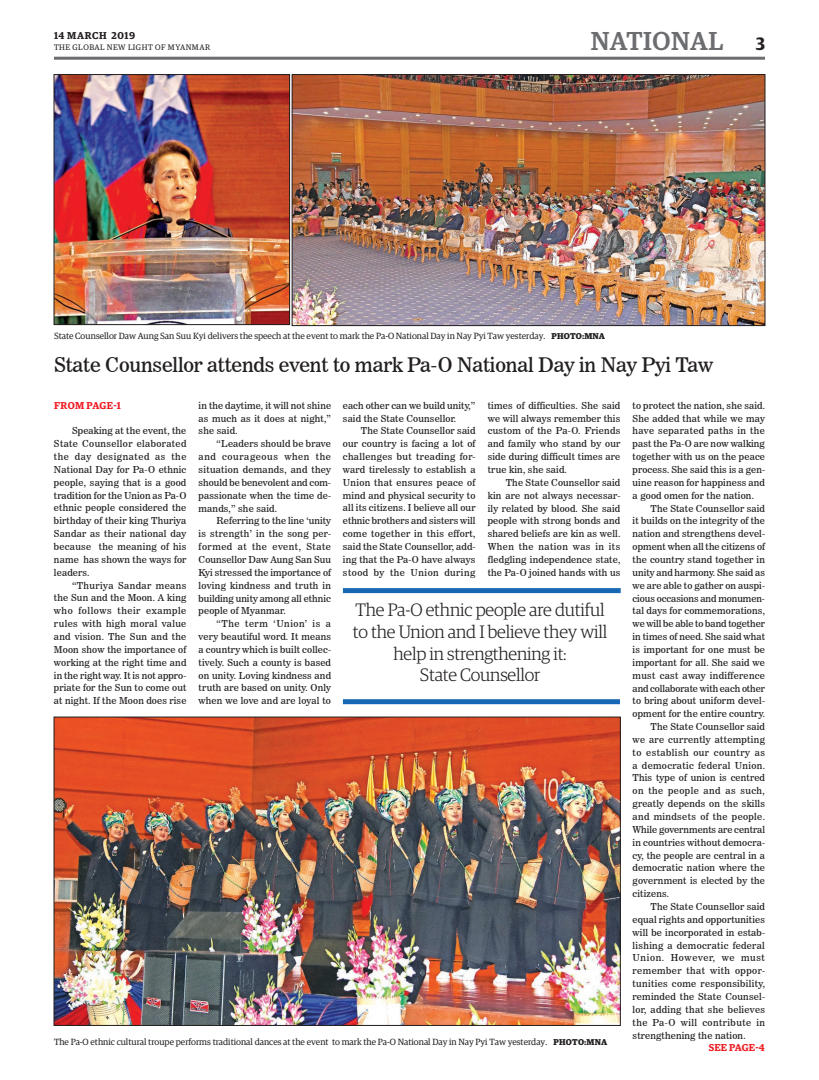
<style>
.page{position:relative;width:819px;height:1080px;background:#fff}
.page>*{position:absolute;margin:0;border:0;box-sizing:border-box;transform-origin:0 0}
.t1{font:500 26px "Guardian Egyp";letter-spacing:.02em;color:#6c6d70}
.t2{font:20px "News 706 BT Roman C";letter-spacing:-.01em;color:#231f20}
.t3{font:300 18px/21.6px "Guardian Egyp";letter-spacing:-.01em;color:#231f20;text-align:center}
.t4{font:600 10px "Guardian Egyp";letter-spacing:.02em;color:#ee1d23}
.t5{font:600 10px "Guardian Egyp";letter-spacing:.06em;color:#231f20}
.t6{font:9.5px/12.9px "News 706 BT Roman C";letter-spacing:.015em;color:#231f20;text-align:justify}
.t7{font:9.5px "News 706 BT Roman C";letter-spacing:.045em;color:#231f20}
.t8{font:9.5px "News 706 BT Roman C";letter-spacing:-.005em;color:#231f20}
.t9{font:9.5px "News 706 BT Roman C";letter-spacing:.035em;color:#231f20}
.t10{font:9.5px "News 706 BT Roman C";letter-spacing:.065em;color:#231f20}
.t11{font:9px "Guardian Egyp";color:#231f20}
.t12{font:8px "Guardian Egyp";letter-spacing:.06em;color:#231f20}
.s1{font-weight:600;font-size:18px;color:#231f20}
.s2{font-weight:700;font-size:8.5px}
</style>
<div class="page">
<hr style="left:54px;top:57px;width:711px;height:3px;background:#6c6d70">
<div style="left:343px;top:588px;width:278px;height:5px;background:#1768b4"></div>
<div style="left:343px;top:699px;width:277px;height:5px;background:#1768b4"></div>
<img style="left:56px;top:719px;width:562px;height:305px">
<img style="left:56px;top:76px;width:232px;height:247px">
<div style="left:54px;top:74px;width:236px;height:251px;border:1px solid #231f20"></div>
<img style="left:294px;top:76px;width:469px;height:248px">
<div style="left:292px;top:74px;width:473px;height:252px;border:1px solid #231f20"></div>
<p class="t5" style="left:54px;top:28px;width:83px">14 MARCH 2019</p>
<p class="t12" style="left:54px;top:42px;width:158px">THE GLOBAL NEW LIGHT OF MYANMAR</p>
<h1 class="t1" style="left:591px;top:23px;width:176px">NATIONAL <span class="s1">3</span></h1>
<p class="t11" style="left:54px;top:329px;width:553px">State Counsellor Daw Aung San Suu Kyi delivers the speech at the event to mark the Pa-O National Day in Nay Pyi Taw yesterday. <span class="s2">PHOTO:MNA</span></p>
<h2 class="t2" style="left:54px;top:353px;width:661px">State Counsellor attends event to mark Pa-O National Day in Nay Pyi Taw</h2>
<p class="t6" style="left:343px;top:399px;width:134px">each other can we build unity,” said the State Counsellor.</p>
<p class="t6" style="left:343px;top:424px;width:134px;text-indent:18px">The State Counsellor said our country is facing a lot of challenges but treading for&shy;ward tirelessly to establish a Union that ensures peace of mind and physical security to all its citizens. I believe all our ethnic brothers and sisters will come together in this effort, said the State Counsellor, add&shy;ing that the Pa-O have always stood by the Union during</p>
<p class="t6" style="left:488px;top:399px;width:134px">times of difficulties. She said we will always remember this custom of the Pa-O. Friends and family who stand by our side during difficult times are true kin, she said.</p>
<p class="t6" style="left:488px;top:476px;width:134px;text-indent:18px">The State Counsellor said kin are not always necessar&shy;ily related by blood. She said people with strong bonds and shared beliefs are kin as well.<br>When the nation was in its fledgling independence state, the Pa-O joined hands with us</p>
<p class="t6" style="left:199px;top:399px;width:134px">in the daytime, it will not shine as much as it does at night,” she said.</p>
<p class="t6" style="left:199px;top:437px;width:134px;text-indent:18px">“Leaders should be brave and courageous when the situation demands, and they should be benevolent and com&shy;passionate when the time de&shy;mands,” she said.</p>
<p class="t6" style="left:199px;top:515px;width:134px;text-indent:18px">Referring to the line ‘unity is strength’ in the song per&shy;formed at the event, State Counsellor Daw Aung San Suu Kyi stressed the importance of loving kindness and truth in building unity among all ethnic people of Myanmar.</p>
<p class="t6" style="left:199px;top:617px;width:134px;text-indent:18px">“The term ‘Union’ is a very beautiful word. It means a country which is built collec&shy;tively. Such a county is based on unity. Loving kindness and truth are based on unity. Only when we love and are loyal to</p>
<p class="t6" style="left:633px;top:399px;width:134px">to protect the nation, she said.<br>She added that while we may have separated paths in the past the Pa-O are now walking together with us on the peace process. She said this is a gen&shy;uine reason for happiness and a good omen for the nation.</p>
<p class="t6" style="left:651px;top:502px;width:116px">The State Counsellor said</p>
<p class="t6" style="left:633px;top:515px;width:134px">it builds on the integrity of the</p>
<p class="t6" style="left:633px;top:527px;width:134px">nation and strengthens devel-</p>
<p class="t6" style="left:633px;top:540px;width:134px">opment when all the citizens of</p>
<p class="t6" style="left:633px;top:553px;width:134px">the country stand together in</p>
<p class="t6" style="left:633px;top:566px;width:134px">unity and harmony. She said as</p>
<p class="t6" style="left:633px;top:579px;width:134px">we are able to gather on auspi-</p>
<p class="t8" style="left:633px;top:592px;width:134px">cious occasions and monumen-</p>
<p class="t6" style="left:633px;top:605px;width:134px">tal days for commemorations,</p>
<p class="t8" style="left:633px;top:618px;width:134px">we will be able to band together</p>
<p class="t6" style="left:633px;top:630px;width:134px">in times of need. She said what</p>
<p class="t6" style="left:633px;top:643px;width:134px">is important for one must be</p>
<p class="t6" style="left:633px;top:656px;width:134px">important for all. She said we</p>
<p class="t6" style="left:633px;top:669px;width:134px">must cast away indifference</p>
<p class="t8" style="left:633px;top:682px;width:134px">and collaborate with each other</p>
<p class="t6" style="left:633px;top:694px;width:134px">to bring about uniform devel-</p>
<p class="t6" style="left:633px;top:707px;width:134px">opment for the entire country.</p>
<p class="t6" style="left:651px;top:720px;width:116px">The State Counsellor said</p>
<p class="t6" style="left:633px;top:733px;width:134px">we are currently attempting</p>
<p class="t7" style="left:633px;top:747px;width:134px">to establish our country as</p>
<p class="t9" style="left:633px;top:760px;width:134px">a democratic federal Union.</p>
<p class="t6" style="left:633px;top:772px;width:134px">This type of union is centred</p>
<p class="t7" style="left:633px;top:785px;width:134px">on the people and as such,</p>
<p class="t6" style="left:633px;top:797px;width:134px">greatly depends on the skills</p>
<p class="t9" style="left:633px;top:811px;width:134px">and mindsets of the people.</p>
<p class="t6" style="left:633px;top:823px;width:134px">While governments are central</p>
<p class="t6" style="left:633px;top:836px;width:134px">in countries without democra-</p>
<p class="t6" style="left:633px;top:849px;width:134px">cy, the people are central in a</p>
<p class="t6" style="left:633px;top:862px;width:134px">democratic nation where the</p>
<p class="t6" style="left:633px;top:874px;width:134px">government is elected by the</p>
<p class="t6" style="left:633px;top:887px;width:38px">citizens.</p>
<p class="t6" style="left:651px;top:900px;width:116px">The State Counsellor said</p>
<p class="t6" style="left:633px;top:913px;width:134px">equal rights and opportunities</p>
<p class="t6" style="left:633px;top:926px;width:134px">will be incorporated in estab-</p>
<p class="t6" style="left:633px;top:939px;width:134px">lishing a democratic federal</p>
<p class="t10" style="left:633px;top:952px;width:134px">Union. However, we must</p>
<p class="t7" style="left:633px;top:965px;width:134px">remember that with oppor-</p>
<p class="t9" style="left:633px;top:978px;width:134px">tunities come responsibility,</p>
<p class="t6" style="left:633px;top:990px;width:134px">reminded the State Counsel-</p>
<p class="t6" style="left:633px;top:1003px;width:134px">lor, adding that she believes</p>
<p class="t7" style="left:633px;top:1017px;width:134px">the Pa-O will contribute in</p>
<p class="t6" style="left:633px;top:1029px;width:115px">strengthening the nation.</p>
<p class="t4" style="left:709px;top:1040px;width:58px">SEE PAGE-4</p>
<p class="t4" style="left:54px;top:398px;width:68px">FROM PAGE-1</p>
<p class="t6" style="left:54px;top:424px;width:134px;text-indent:18px">Speaking at the event, the State Counsellor elaborated the day designated as the National Day for Pa-O ethnic people, saying that is a good tradition for the Union as Pa-O ethnic people considered the birthday of their king Thuriya Sandar as their national day because the meaning of his name has shown the ways for leaders.</p>
<p class="t6" style="left:54px;top:579px;width:134px;text-indent:18px">“Thuriya Sandar means the Sun and the Moon. A king who follows their example rules with high moral value and vision. The Sun and the Moon show the importance of working at the right time and in the right way. It is not appro&shy;priate for the Sun to come out at night. If the Moon does rise</p>
<h3 class="t3" style="left:353px;top:598px;width:256px">The Pa-O ethnic people are dutiful to the Union and I believe they will help in strengthening it:<br>State Counsellor</h3>
<p class="t11" style="left:54px;top:1036px;width:555px">The Pa-O ethnic cultural troupe performs traditional dances at the event to mark the Pa-O National Day in Nay Pyi Taw yesterday. <span class="s2">PHOTO:MNA</span></p>
</div>
